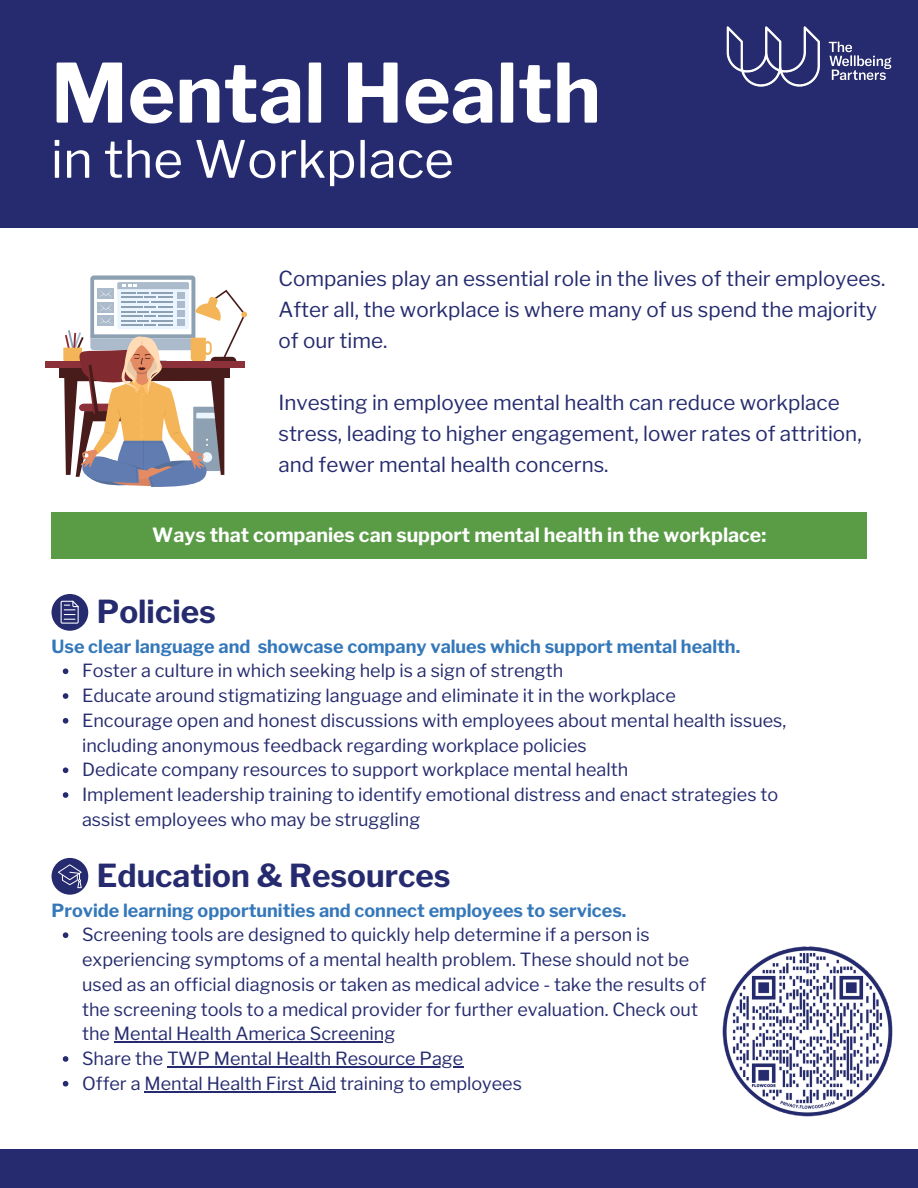
<style>
.page{position:relative;width:918px;height:1188px;background:#fff}
.page>*{position:absolute;margin:0;border:0;box-sizing:border-box;transform-origin:0 0}
.t1{font:700 81px "Libre Franklin";color:#fff}
.t2{font:51px "Libre Franklin";color:#fff}
.t3{font:700 31.5px "Libre Franklin";color:#252b6e}
.t4{font:20.55px/30.9px "Libre Franklin";color:#252b6e}
.t5{font:700 19.5px "Libre Franklin";color:#fff}
.t6{font:18px/24.8px "Libre Franklin";color:#252b6e}
.t7{font:700 18px "Libre Franklin";color:#3578ba}
</style>
<div class="page">
<div style="left:0;top:0;width:918px;height:228px;background:#252b6e"></div>
<div style="left:0;top:1149px;width:918px;height:39px;background:#252b6e"></div>
<img style="left:726px;top:26px;width:166px;height:61px">
<div style="left:51px;top:512px;width:815px;height:46px;background:#5a9b46"></div>
<div style="left:59px;top:366px;width:171px;height:11px;background:#481c1b"></div>
<div style="left:45px;top:361px;width:200px;height:7px;background:#8c3039"></div>
<svg style="left:63px;top:275px;width:184px;height:212px"></svg>
<svg style="left:63px;top:668px;width:5px;height:6px"></svg>
<svg style="left:63px;top:693px;width:5px;height:6px"></svg>
<svg style="left:63px;top:718px;width:5px;height:6px"></svg>
<svg style="left:63px;top:767px;width:5px;height:6px"></svg>
<svg style="left:63px;top:792px;width:5px;height:6px"></svg>
<div style="left:52px;top:594px;width:36px;height:37px;background:#252b6e;border-radius:50%"></div>
<svg style="left:61px;top:601px;width:18px;height:23px"></svg>
<svg style="left:63px;top:932px;width:5px;height:6px"></svg>
<hr style="left:114px;top:1042px;width:256px;height:1px;background:#252b6e">
<svg style="left:370px;top:1042px;width:13px;height:1px"></svg>
<svg style="left:63px;top:1056px;width:5px;height:6px"></svg>
<hr style="left:167px;top:1066px;width:296px;height:1px;background:#252b6e">
<svg style="left:63px;top:1081px;width:5px;height:6px"></svg>
<hr style="left:144px;top:1091px;width:192px;height:1px;background:#252b6e">
<div style="left:52px;top:858px;width:36px;height:37px;background:#252b6e;border-radius:50%"></div>
<svg style="left:58px;top:864px;width:24px;height:24px"></svg>
<img style="left:722px;top:946px;width:171px;height:171px">
<h1 class="t1" style="left:51px;top:44px;width:552px">Mental Health</h1>
<h2 class="t2" style="left:51px;top:129px;width:405px">in the Workplace</h2>
<p class="t4" style="left:278px;top:264px;width:608px">Companies play an essential role in the lives of their employees.<br>After all, the workplace is where many of us spend the majority of our time.</p>
<p class="t4" style="left:278px;top:387px;width:585px">Investing in employee mental health can reduce workplace stress, leading to higher engagement, lower rates of attrition, and fewer mental health concerns.</p>
<p class="t5" style="left:152px;top:523px;width:616px">Ways that companies can support mental health in the workplace:</p>
<h3 class="t3" style="left:97px;top:593px;width:120px">Policies</h3>
<p class="t7" style="left:52px;top:635px;width:690px">Use clear language and showcase company values which support mental health.</p>
<p class="t6" style="left:82px;top:659px;width:706px">Foster a culture in which seeking help is a sign of strength<br>Educate around stigmatizing language and eliminate it in the workplace<br>Encourage open and honest discussions with employees about mental health issues, including anonymous feedback regarding workplace policies<br>Dedicate company resources to support workplace mental health<br>Implement leadership training to identify emotional distress and enact strategies to assist employees who may be struggling</p>
<h3 class="t3" style="left:97px;top:857px;width:355px">Education &amp; Resources</h3>
<p class="t7" style="left:52px;top:899px;width:576px">Provide learning opportunities and connect employees to services.</p>
<p class="t6" style="left:82px;top:923px;width:626px">Screening tools are designed to quickly help determine if a person is experiencing symptoms of a mental health problem. These should not be used as an official diagnosis or taken as medical advice - take the results of the screening tools to a medical provider for further evaluation. Check out the Mental Health America Screening<br>Share the TWP Mental Health Resource Page<br>Offer a Mental Health First Aid training to employees</p>
</div>
